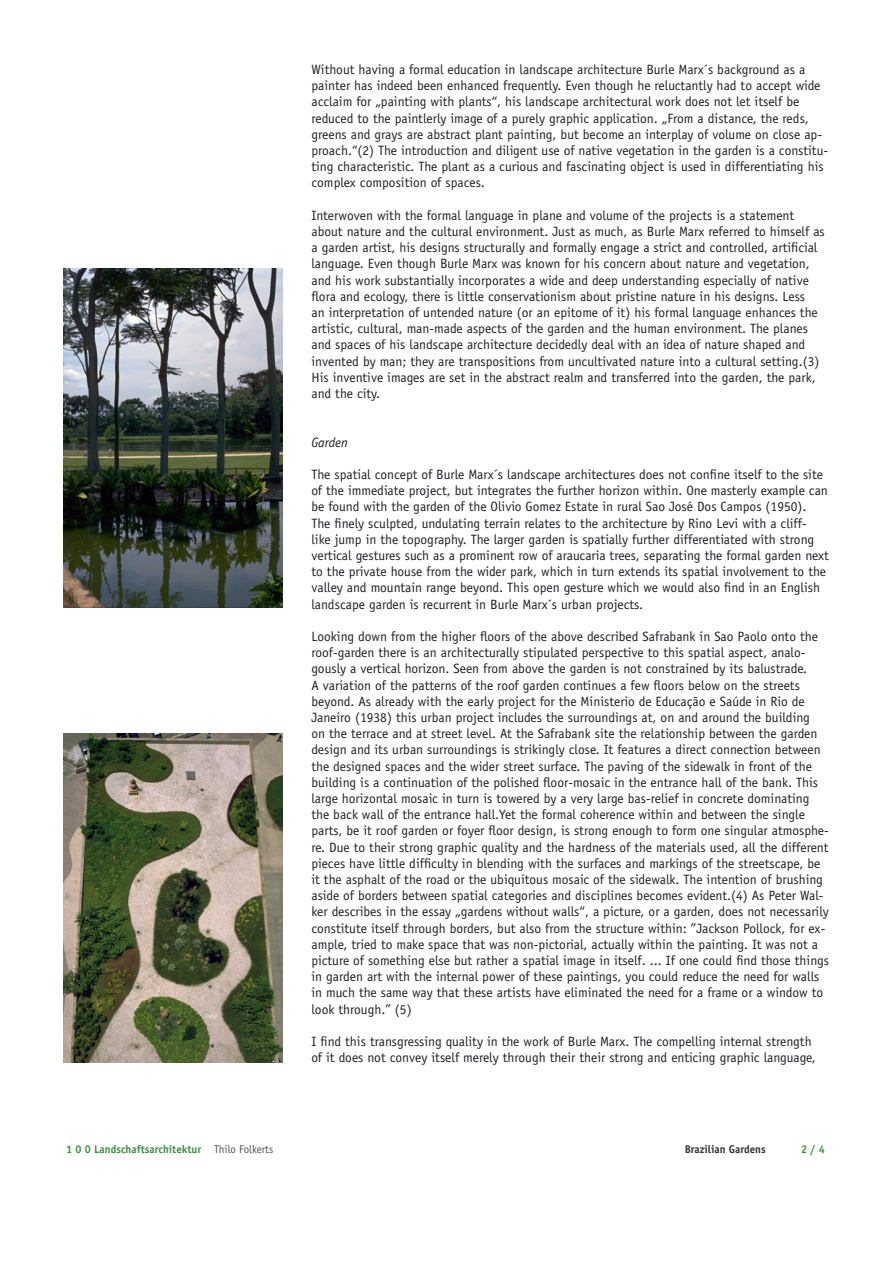
<style>
.page{position:relative;width:893px;height:1263px;background:#fff}
.page>*{position:absolute;margin:0;border:0;box-sizing:border-box;transform-origin:0 0}
.t1{font:13.5px/16.2px "Officina Sans";color:#212125}
.t2{font:italic 13.5px "Officina Sans";color:#212125}
.t3{font:700 11.25px "Officina Sans";color:#3d9042}
.t4{font:700 11.25px "Officina Sans";color:#333}
.s1{font-weight:400;color:#515054}
</style>
<div class="page">
<img style="left:64px;top:269px;width:218px;height:339px">
<img style="left:64px;top:733px;width:218px;height:330px">
<p class="t1" style="left:311px;top:61px;width:518px">Without having a formal education in landscape architecture Burle Marx´s background as a painter has indeed been enhanced frequently. Even though he reluctantly had to accept wide acclaim for „painting with plants“, his landscape architectural work does not let itself be reduced to the paintlerly image of a purely graphic application. „From a distance, the reds, greens and grays are abstract plant painting, but become an interplay of volume on close ap&shy;proach.“(2) The introduction and diligent use of native vegetation in the garden is a constitu&shy;ting characteristic. The plant as a curious and fascinating object is used in differentiating his complex composition of spaces.</p>
<p class="t1" style="left:311px;top:207px;width:515px">Interwoven with the formal language in plane and volume of the projects is a statement about nature and the cultural environment. Just as much, as Burle Marx referred to himself as a garden artist, his designs structurally and formally engage a strict and controlled, artificial language. Even though Burle Marx was known for his concern about nature and vegetation, and his work substantially incorporates a wide and deep understanding especially of native flora and ecology, there is little conservationism about pristine nature in his designs. Less<br>an interpretation of untended nature (or an epitome of it) his formal language enhances the artistic, cultural, man-made aspects of the garden and the human environment. The planes and spaces of his landscape architecture decidedly deal with an idea of nature shaped and invented by man; they are transpositions from uncultivated nature into a cultural setting.(3)<br>His inventive images are set in the abstract realm and transferred into the garden, the park, and the city.</p>
<p class="t2" style="left:311px;top:434px;width:38px">Garden</p>
<p class="t1" style="left:311px;top:466px;width:519px">The spatial concept of Burle Marx´s landscape architectures does not confine itself to the site of the immediate project, but integrates the further horizon within. One masterly example can be found with the garden of the Olivio Gomez Estate in rural Sao José Dos Campos (1950).<br>The finely sculpted, undulating terrain relates to the architecture by Rino Levi with a cliff&shy;like jump in the topography. The larger garden is spatially further differentiated with strong vertical gestures such as a prominent row of araucaria trees, separating the formal garden next to the private house from the wider park, which in turn extends its spatial involvement to the valley and mountain range beyond. This open gesture which we would also find in an English landscape garden is recurrent in Burle Marx´s urban projects.</p>
<p class="t1" style="left:311px;top:628px;width:519px">Looking down from the higher floors of the above described Safrabank in Sao Paolo onto the roof-garden there is an architecturally stipulated perspective to this spatial aspect, analo&shy;gously a vertical horizon. Seen from above the garden is not constrained by its balustrade.<br>A variation of the patterns of the roof garden continues a few floors below on the streets beyond. As already with the early project for the Ministerio de Educação e Saúde in Rio de Janeiro (1938) this urban project includes the surroundings at, on and around the building<br>on the terrace and at street level. At the Safrabank site the relationship between the garden design and its urban surroundings is strikingly close. It features a direct connection between the designed spaces and the wider street surface. The paving of the sidewalk in front of the building is a continuation of the polished floor-mosaic in the entrance hall of the bank. This large horizontal mosaic in turn is towered by a very large bas-relief in concrete dominating the back wall of the entrance hall.Yet the formal coherence within and between the single parts, be it roof garden or foyer floor design, is strong enough to form one singular atmosphe&shy;re. Due to their strong graphic quality and the hardness of the materials used, all the different pieces have little difficulty in blending with the surfaces and markings of the streetscape, be it the asphalt of the road or the ubiquitous mosaic of the sidewalk. The intention of brushing aside of borders between spatial categories and disciplines becomes evident.(4) As Peter Wal&shy;ker describes in the essay „gardens without walls“, a picture, or a garden, does not necessarily constitute itself through borders, but also from the structure within: ”Jackson Pollock, for ex&shy;ample, tried to make space that was non-pictorial, actually within the painting. It was not a picture of something else but rather a spatial image in itself. ... If one could find those things in garden art with the internal power of these paintings, you could reduce the need for walls in much the same way that these artists have eliminated the need for a frame or a window to look through.” (5)</p>
<p class="t1" style="left:311px;top:1033px;width:506px">I find this transgressing quality in the work of Burle Marx. The compelling internal strength of it does not convey itself merely through their their strong and enticing graphic language,</p>
<p class="t3" style="left:66px;top:1142px;width:209px">1 0 0 Landschaftsarchitektur <span class="s1">Thilo Folkerts</span></p>
<p class="t4" style="left:685px;top:1142px;width:83px">Brazilian Gardens</p>
<p class="t3" style="left:801px;top:1142px;width:25px">2 / 4</p>
</div>
